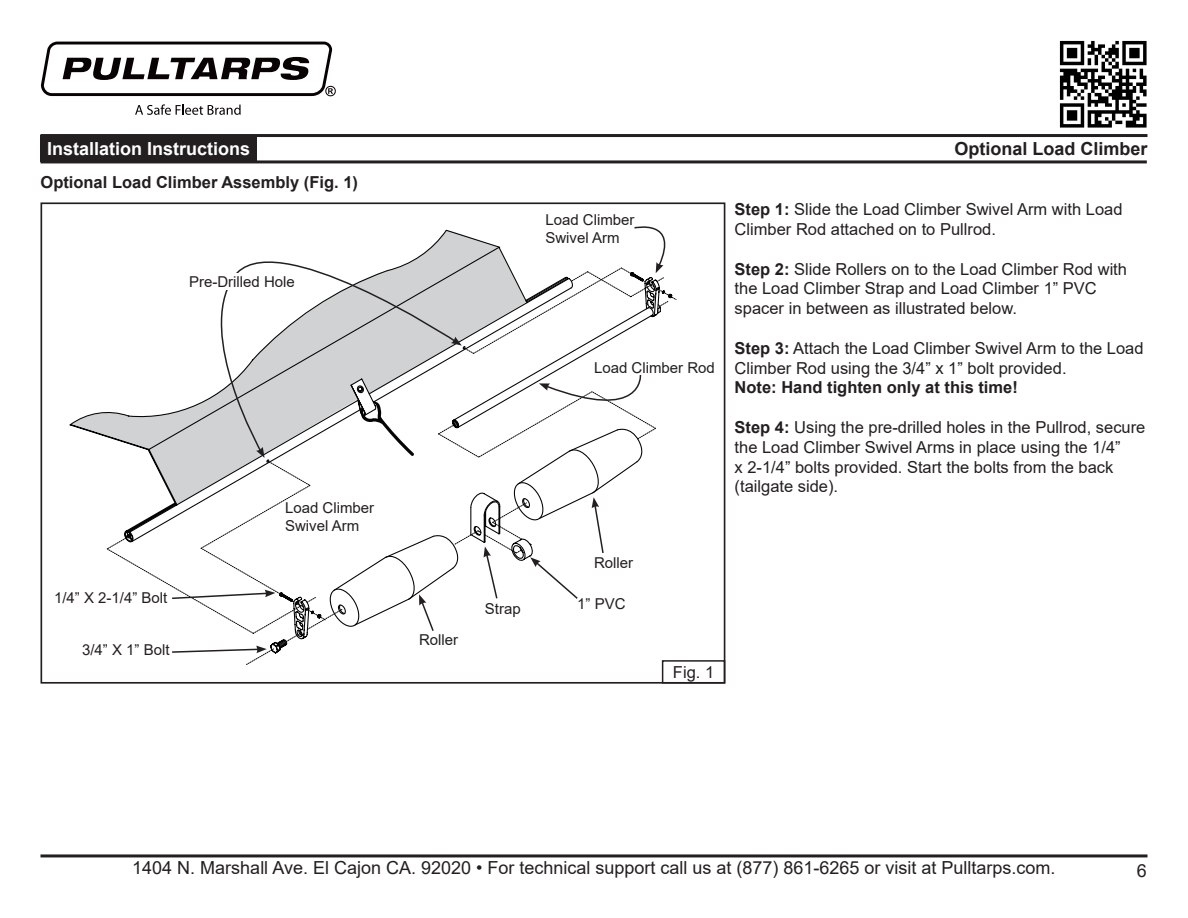
<style>
.page{position:relative;width:1188px;height:918px;background:#fff}
.page>*{position:absolute;margin:0;border:0;box-sizing:border-box;transform-origin:0 0}
.t1{font:18px "Arial";color:#231f20}
.t2{font:700 18px "Arial";color:#fff}
.t3{font:700 18px "Arial";color:#231f20}
.t4{font:16.5px/19.8px "Arial";color:#231f20}
.t5{font:700 16.5px "Arial";color:#231f20}
.t6{font:15px "Arial";color:#231f20}
.s1{font-weight:700}
</style>
<div class="page">
<hr style="left:40px;top:134px;width:1108px;height:3px;background:#231f20">
<hr style="left:40px;top:160px;width:1107px;height:3px;background:#231f20">
<hr style="left:40px;top:854px;width:1108px;height:3px;background:#231f20">
<img style="left:1059px;top:40px;width:88px;height:88px">
<div style="left:40px;top:136px;width:217px;height:26px;background:#231f20"></div>
<svg style="left:135px;top:104px;width:106px;height:11px"></svg>
<svg style="left:41px;top:42px;width:295px;height:54px"></svg>
<div style="left:41px;top:202px;width:684px;height:482px;border:2px solid #231f20"></div>
<svg style="left:172px;top:646px;width:103px;height:19px"></svg>
<svg style="left:106px;top:226px;width:571px;height:408px"></svg>
<div style="left:662px;top:660px;width:63px;height:24px;border:2px solid #231f20"></div>
<p class="t2" style="left:47px;top:136px;width:205px">Installation Instructions</p>
<p class="t3" style="left:954px;top:136px;width:195px">Optional Load Climber</p>
<p class="t5" style="left:40px;top:170px;width:319px">Optional Load Climber Assembly (Fig. 1)</p>
<p class="t6" style="left:189px;top:271px;width:107px">Pre-Drilled Hole</p>
<p class="t6" style="left:54px;top:587px;width:115px">1/4” X 2-1/4” Bolt</p>
<p class="t6" style="left:82px;top:639px;width:89px">3/4” X 1” Bolt</p>
<p class="t6" style="left:285px;top:498px;width:91px">Load Climber</p>
<p class="t6" style="left:285px;top:516px;width:76px">Swivel Arm</p>
<p class="t6" style="left:419px;top:629px;width:41px">Roller</p>
<p class="t6" style="left:545px;top:209px;width:91px">Load Climber</p>
<p class="t6" style="left:545px;top:227px;width:76px">Swivel Arm</p>
<p class="t6" style="left:594px;top:357px;width:122px">Load Climber Rod</p>
<p class="t4" style="left:735px;top:199px;width:389px"><span class="s1">Step 1:</span> Slide the Load Climber Swivel Arm with Load<br>Climber Rod attached on to Pullrod.</p>
<p class="t4" style="left:735px;top:259px;width:394px"><span class="s1">Step 2:</span> Slide Rollers on to the Load Climber Rod with the Load Climber Strap and Load Climber 1” PVC spacer in between as illustrated below.</p>
<p class="t4" style="left:735px;top:338px;width:411px"><span class="s1">Step 3:</span> Attach the Load Climber Swivel Arm to the Load<br>Climber Rod using the 3/4” x 1” bolt provided.</p>
<p class="t5" style="left:735px;top:376px;width:285px">Note: Hand tighten only at this time!</p>
<p class="t4" style="left:735px;top:417px;width:412px"><span class="s1">Step 4:</span> Using the pre-drilled holes in the Pullrod, secure the Load Climber Swivel Arms in place using the 1/4”<br>x 2-1/4” bolts provided. Start the bolts from the back (tailgate side).</p>
<p class="t6" style="left:594px;top:553px;width:41px">Roller</p>
<p class="t6" style="left:485px;top:598px;width:37px">Strap</p>
<p class="t6" style="left:577px;top:594px;width:50px">1” PVC</p>
<p class="t4" style="left:673px;top:662px;width:43px">Fig. 1</p>
<p class="t1" style="left:132px;top:855px;width:925px">1404 N. Marshall Ave. El Cajon CA. 92020 • For technical support call us at (877) 861-6265 or visit at Pulltarps.com.</p>
<p class="t1" style="left:1137px;top:859px;width:12px">6</p>
</div>
